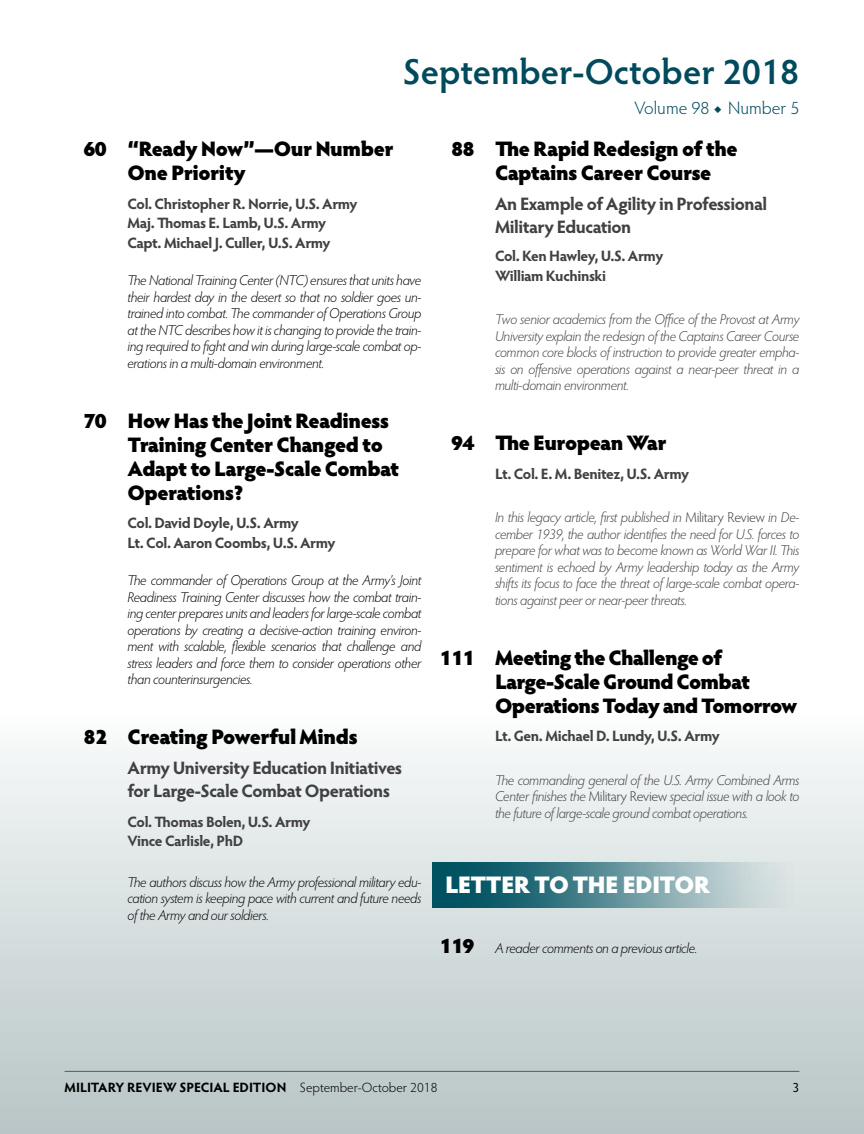
<style>
.page{position:relative;width:864px;height:1134px;background:#fff}
.page>*{position:absolute;margin:0;border:0;box-sizing:border-box;transform-origin:0 0}
.t1{font:600 36px "Hypatia Sans Pro";color:#004a5d}
.t2{font:900 24px "Hypatia Sans Pro";letter-spacing:-.035em;color:#fff}
.t3{font:900 21px/24px "Hypatia Sans Pro";letter-spacing:-.03em;color:#000}
.t4{font:700 18px/22.5px "Hypatia Sans Pro";letter-spacing:-.025em;color:#414042}
.t5{font:300 18px "Hypatia Sans Pro";color:#004a5d}
.t6{font:700 15px/19.5px "Hypatia Sans Pro";letter-spacing:-.03em;color:#414042}
.t7{font:italic 300 14.25px/16.5px "Hypatia Sans Pro";letter-spacing:-.025em;color:#000;text-align:justify}
.t8{font:italic 300 14.25px/16.5px "Hypatia Sans Pro";letter-spacing:-.025em;color:#414042;text-align:justify}
.t9{font:700 13.5px "Hypatia Sans Pro";letter-spacing:-.005em;color:#000}
.t10{font:13.5px "Hypatia Sans Pro";color:#000}
.s1{font-style:normal}
.s2{font-weight:900;font-style:normal;font-size:21px}
.s3{font-weight:300}
</style>
<div class="page">
<svg style="left:0;top:752px;width:864px;height:382px;background:#d4dcdd"></svg>
<hr style="left:65px;top:1071px;width:734px;height:1px;background:#58595b">
<img style="left:432px;top:862px;width:368px;height:45px">
<h1 class="t1" style="left:403px;top:47px;width:398px">September-October 2018</h1>
<p class="t5" style="left:635px;top:96px;width:166px">Volume 98 ◆ Number 5</p>
<h3 class="t3" style="left:128px;top:136px;width:268px;text-indent:-44px">60 “Ready Now”—Our Number<br>One Priority</h3>
<p class="t6" style="left:128px;top:193px;width:232px">Col. Christopher R. Norrie, U.S. Army<br>Maj. Thomas E. Lamb, U.S. Army<br>Capt. Michael J. Culler, U.S. Army</p>
<p class="t7" style="left:127px;top:272px;width:296px">The National Training Center (NTC) ensures that units have their hardest day in the desert so that no soldier goes un&shy;trained into combat. The commander of Operations Group at the NTC describes how it is changing to provide the train&shy;ing required to fight and win during large-scale combat op&shy;erations in a multi-domain environment.</p>
<h3 class="t3" style="left:128px;top:407px;width:273px;text-indent:-44px">70 How Has the Joint Readiness<br>Training Center Changed to<br>Adapt to Large-Scale Combat<br>Operations?</h3>
<p class="t6" style="left:128px;top:513px;width:209px">Col. David Doyle, U.S. Army<br>Lt. Col. Aaron Coombs, U.S. Army</p>
<p class="t7" style="left:127px;top:572px;width:296px">The commander of Operations Group at the Army’s Joint Readiness Training Center discusses how the combat train&shy;ing center prepares units and leaders for large-scale combat operations by creating a decisive-action training environ&shy;ment with scalable, flexible scenarios that challenge and stress leaders and force them to consider operations other than counterinsurgencies.</p>
<h3 class="t3" style="left:84px;top:724px;width:276px">82 Creating Powerful Minds</h3>
<p class="t4" style="left:128px;top:756px;width:276px">Army University Education Initiatives for Large-Scale Combat Operations</p>
<p class="t6" style="left:128px;top:811px;width:184px">Col. Thomas Bolen, U.S. Army<br>Vince Carlisle, PhD</p>
<p class="t7" style="left:127px;top:873px;width:296px">The authors discuss how the Army professional military edu&shy;cation system is keeping pace with current and future needs of the Army and our soldiers.</p>
<h3 class="t3" style="left:495px;top:136px;width:244px;text-indent:-44px">88 The Rapid Redesign of the<br>Captains Career Course</h3>
<p class="t4" style="left:495px;top:192px;width:274px">An Example of Agility in Professional<br>Military Education</p>
<p class="t6" style="left:495px;top:246px;width:170px">Col. Ken Hawley, U.S. Army<br>William Kuchinski</p>
<p class="t8" style="left:495px;top:311px;width:306px">Two senior academics from the Office of the Provost at Army University explain the redesign of the Captains Career Course common core blocks of instruction to provide greater empha&shy;sis on offensive operations against a near-peer threat in a multi-domain environment.</p>
<h3 class="t3" style="left:451px;top:430px;width:217px">94 The European War</h3>
<p class="t6" style="left:495px;top:463px;width:196px">Lt. Col. E. M. Benitez, U.S. Army</p>
<p class="t8" style="left:495px;top:509px;width:306px">In this legacy article, first published in <span class="s1">Military Review</span> in De&shy;cember 1939, the author identifies the need for U.S. forces to prepare for what was to become known as World War II. This sentiment is echoed by Army leadership today as the Army shifts its focus to face the threat of large-scale combat opera&shy;tions against peer or near-peer threats.</p>
<h3 class="t3" style="left:495px;top:644px;width:304px;text-indent:-55px">111 Meeting the Challenge of<br>Large-Scale Ground Combat<br>Operations Today and Tomorrow</h3>
<p class="t6" style="left:495px;top:726px;width:226px">Lt. Gen. Michael D. Lundy, U.S. Army</p>
<p class="t8" style="left:495px;top:771px;width:306px">The commanding general of the U.S. Army Combined Arms Center finishes the <span class="s1">Military Review</span> special issue with a look to the future of large-scale ground combat operations.</p>
<h2 class="t2" style="left:445px;top:867px;width:267px">LETTER TO THE EDITOR</h2>
<p class="t7" style="left:440px;top:939px;width:259px"><span class="s2">119</span> A reader comments on a previous article.</p>
<p class="t9" style="left:64px;top:1078px;width:374px">MILITARY REVIEW SPECIAL EDITION <span class="s3">September-October 2018</span></p>
<p class="t10" style="left:793px;top:1078px;width:8px">3</p>
</div>
